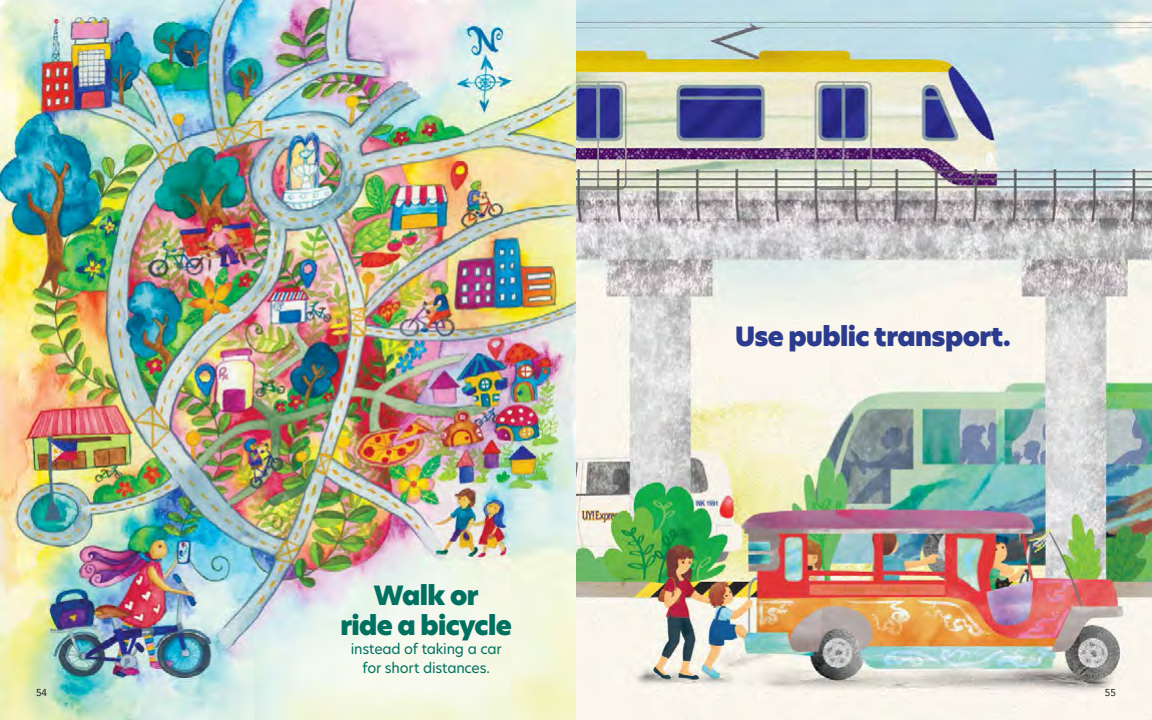
<style>
.page{position:relative;width:1152px;height:720px;background:#fff}
.page>*{position:absolute;margin:0;border:0;box-sizing:border-box;transform-origin:0 0}
.t1{font:26px "Hero New Super";letter-spacing:-.025em;color:#2b3c8e}
.t2{font:26px/30px "Hero New Super";letter-spacing:-.025em;color:#007060;text-align:center}
.t3{font:14px/19px "Hero New";letter-spacing:-.015em;color:#007060;text-align:center}
.t4{font:10px "Avenir";color:#000}
</style>
<div class="page">
<img style="left:0;top:0;width:576px;height:720px">
<img style="left:576px;top:0;width:576px;height:720px">
<p class="t4" style="left:36px;top:687px;width:13px">54</p>
<h1 class="t2" style="left:340px;top:581px;width:173px">Walk or<br>ride a bicycle</h1>
<p class="t3" style="left:351px;top:639px;width:152px">instead of taking a car for short distances.</p>
<h1 class="t1" style="left:735px;top:319px;width:277px">Use public transport.</h1>
<p class="t4" style="left:1105px;top:687px;width:13px">55</p>
</div>
